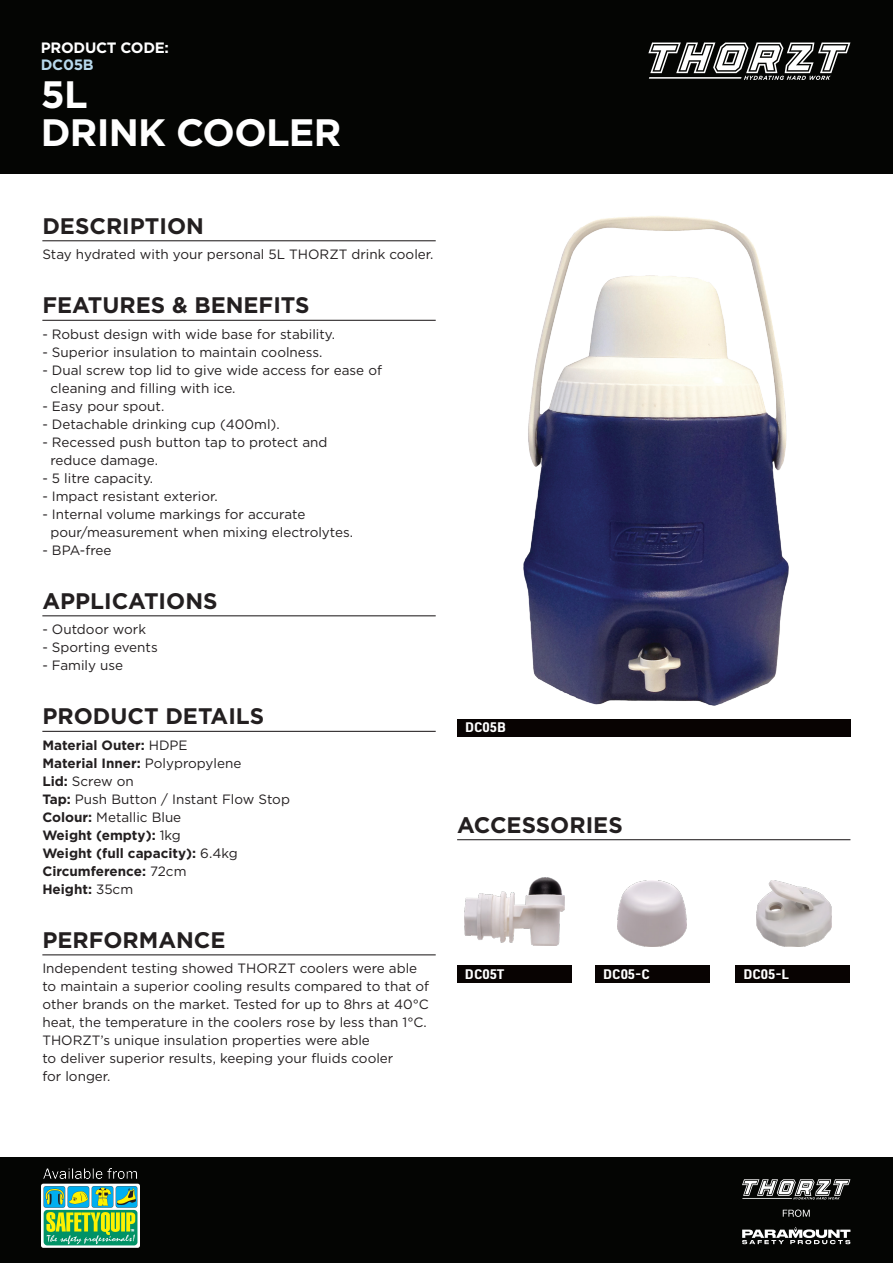
<style>
.page{position:relative;width:893px;height:1263px;background:#fff}
.page>*{position:absolute;margin:0;border:0;box-sizing:border-box;transform-origin:0 0}
.t1{font:700 38.1px/38.1px "Gotham";letter-spacing:-.02em;color:#fff}
.t2{font:700 22.5px "Gotham";color:#231f20}
.t3{font:700 15px/16.5px "Gotham";letter-spacing:-.02em;color:#fff}
.t4{font:13.5px/18px "Gotham";color:#231f20}
.t5{font:700 13.5px "Gotham";color:#231f20}
.t6{font:700 13.5px "URWDIN";color:#fff}
.s1{color:#b8d9ec}
.s2{font-weight:400}
.s3{font-weight:700}
</style>
<div class="page">
<div style="left:0;top:0;width:893px;height:174px;background:#040503"></div>
<svg style="left:648px;top:43px;width:202px;height:37px"></svg>
<div style="left:0;top:1157px;width:893px;height:106px;background:#040503"></div>
<svg style="left:742px;top:1227px;width:108px;height:17px"></svg>
<svg style="left:783px;top:1209px;width:27px;height:8px"></svg>
<svg style="left:742px;top:1179px;width:108px;height:20px"></svg>
<hr style="left:742px;top:1198px;width:50px;height:1px;background:#fff">
<hr style="left:42px;top:240px;width:394px;height:1px;background:#231f20">
<hr style="left:42px;top:320px;width:394px;height:1px;background:#231f20">
<hr style="left:42px;top:615px;width:394px;height:1px;background:#231f20">
<hr style="left:42px;top:731px;width:394px;height:1px;background:#231f20">
<hr style="left:42px;top:954px;width:394px;height:1px;background:#231f20">
<hr style="left:457px;top:839px;width:393px;height:1px;background:#231f20">
<div style="left:457px;top:719px;width:393px;height:17px;background:#080302"></div>
<div style="left:457px;top:965px;width:115px;height:17px;background:#080302"></div>
<div style="left:595px;top:965px;width:115px;height:17px;background:#080302"></div>
<div style="left:735px;top:965px;width:115px;height:17px;background:#080302"></div>
<img style="left:523px;top:216px;width:265px;height:490px">
<img style="left:465px;top:878px;width:99px;height:67px">
<img style="left:756px;top:880px;width:75px;height:67px">
<img style="left:617px;top:880px;width:70px;height:67px">
<img style="left:42px;top:1168px;width:97px;height:80px">
<p class="t3" style="left:41px;top:40px;width:130px">PRODUCT CODE:<br><span class="s1">DC05B</span></p>
<p class="t1" style="left:41px;top:75px;width:302px">5L<br>DRINK COOLER</p>
<p class="t2" style="left:42px;top:211px;width:163px">DESCRIPTION</p>
<p class="t4" style="left:42px;top:245px;width:393px">Stay hydrated with your personal 5L THORZT drink cooler.</p>
<p class="t2" style="left:42px;top:290px;width:269px">FEATURES &amp; BENEFITS</p>
<p class="t4" style="left:42px;top:325px;width:294px">- Robust design with wide base for stability.</p>
<p class="t4" style="left:42px;top:343px;width:282px">- Superior insulation to maintain coolness.</p>
<p class="t4" style="left:50px;top:361px;width:333px;text-indent:-8px">- Dual screw top lid to give wide access for ease of cleaning and filling with ice.</p>
<p class="t4" style="left:42px;top:397px;width:123px">- Easy pour spout.</p>
<p class="t4" style="left:42px;top:415px;width:239px">- Detachable drinking cup (400ml).</p>
<p class="t4" style="left:50px;top:433px;width:279px;text-indent:-8px">- Recessed push button tap to protect and reduce damage.</p>
<p class="t4" style="left:42px;top:469px;width:112px">- 5 litre capacity.</p>
<p class="t4" style="left:42px;top:487px;width:177px">- Impact resistant exterior.</p>
<p class="t4" style="left:50px;top:505px;width:304px;text-indent:-8px">- Internal volume markings for accurate pour/measurement when mixing electrolytes.</p>
<p class="t4" style="left:42px;top:541px;width:71px">- BPA-free</p>
<p class="t2" style="left:42px;top:586px;width:177px">APPLICATIONS</p>
<p class="t4" style="left:42px;top:620px;width:105px">- Outdoor work</p>
<p class="t4" style="left:42px;top:638px;width:117px">- Sporting events</p>
<p class="t4" style="left:42px;top:656px;width:82px">- Family use</p>
<p class="t2" style="left:42px;top:701px;width:223px">PRODUCT DETAILS</p>
<p class="t5" style="left:42px;top:736px;width:147px">Material Outer: <span class="s2">HDPE</span></p>
<p class="t5" style="left:42px;top:754px;width:200px">Material Inner: <span class="s2">Polypropylene</span></p>
<p class="t4" style="left:42px;top:772px;width:93px"><span class="s3">Lid:</span> Screw on</p>
<p class="t4" style="left:42px;top:790px;width:249px"><span class="s3">Tap:</span> Push Button / Instant Flow Stop</p>
<p class="t4" style="left:42px;top:808px;width:140px"><span class="s3">Colour:</span> Metallic Blue</p>
<p class="t5" style="left:42px;top:826px;width:140px">Weight (empty): <span class="s2">1kg</span></p>
<p class="t5" style="left:42px;top:844px;width:197px">Weight (full capacity): <span class="s2">6.4kg</span></p>
<p class="t5" style="left:42px;top:862px;width:146px">Circumference: <span class="s2">72cm</span></p>
<p class="t5" style="left:42px;top:880px;width:92px">Height: <span class="s2">35cm</span></p>
<p class="t2" style="left:42px;top:925px;width:185px">PERFORMANCE</p>
<p class="t4" style="left:42px;top:959px;width:388px">Independent testing showed THORZT coolers were able to maintain a superior cooling results compared to that of other brands on the market. Tested for up to 8hrs at 40°C heat, the temperature in the coolers rose by less than 1°C.</p>
<p class="t4" style="left:42px;top:1031px;width:353px">THORZT’s unique insulation properties were able<br>to deliver superior results, keeping your fluids cooler for longer.</p>
<p class="t6" style="left:465px;top:718px;width:42px">DC05B</p>
<p class="t2" style="left:457px;top:810px;width:167px">ACCESSORIES</p>
<p class="t6" style="left:465px;top:964px;width:41px">DC05T</p>
<p class="t6" style="left:603px;top:964px;width:48px">DC05-C</p>
<p class="t6" style="left:743px;top:964px;width:47px">DC05-L</p>
</div>
